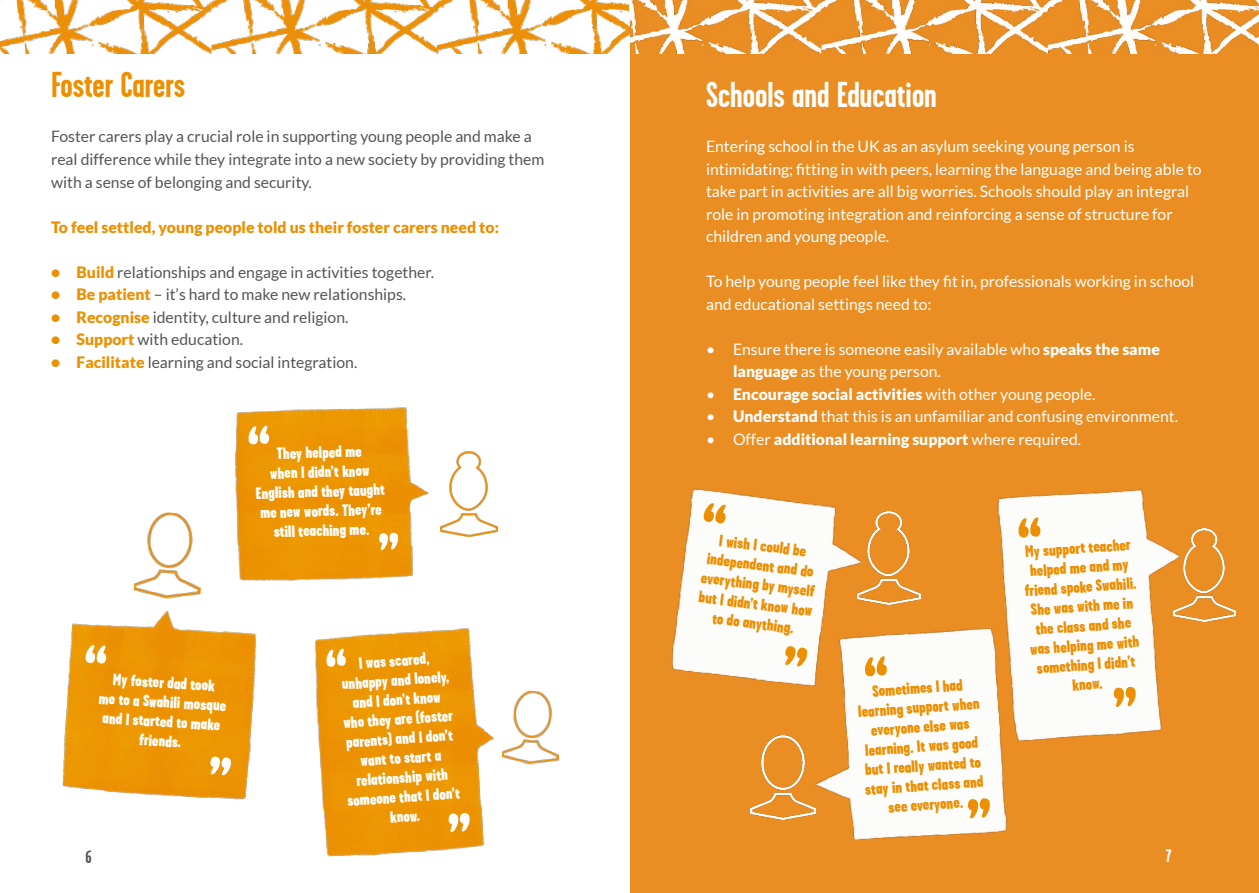
<style>
.page{position:relative;width:1259px;height:893px;background:#fff}
.page>*{position:absolute;margin:0;border:0;box-sizing:border-box;transform-origin:0 0}
.t1{font:700 36px "Garage Gothic";color:#fff}
.t2{font:700 36px "Garage Gothic";letter-spacing:-.005em;color:#ec8f01}
.t3{font:700 18px "Garage Gothic";color:#555454}
.t4{font:700 18px "Garage Gothic";color:#fff}
.t5{font:900 16.5px/19.5px "Garage Gothic";color:#ec8f01;text-align:center}
.t6{font:900 16.5px/19.5px "Garage Gothic";color:#fff;text-align:center}
.t7{font:15.75px/22.5px "Lato";color:#fff}
.t8{font:15.75px/22.5px "Lato";color:#555454}
.t9{font:900 15.75px "Lato";color:#fff}
.t10{font:900 15.75px "Lato";color:#ec8f01}
.s1{font-weight:900;color:#ec8f01}
.s2{font-weight:900}
.s3{font-weight:400}
</style>
<div class="page">
<div style="left:630px;top:53px;width:629px;height:840px;background:#ea8e23"></div>
<img style="left:0;top:0;width:1259px;height:53px">
<img style="left:235px;top:407px;width:194px;height:174px">
<svg style="left:379px;top:533px;width:19px;height:17px"></svg>
<svg style="left:248px;top:425px;width:21px;height:19px"></svg>
<img style="left:62px;top:611px;width:195px;height:189px">
<svg style="left:85px;top:644px;width:22px;height:20px"></svg>
<svg style="left:210px;top:756px;width:21px;height:20px"></svg>
<img style="left:315px;top:628px;width:179px;height:229px">
<svg style="left:326px;top:648px;width:20px;height:19px"></svg>
<svg style="left:448px;top:813px;width:22px;height:19px"></svg>
<img style="left:440px;top:452px;width:57px;height:84px">
<img style="left:502px;top:690px;width:58px;height:75px">
<img style="left:133px;top:512px;width:68px;height:87px">
<img style="left:795px;top:622px;width:225px;height:228px">
<img style="left:984px;top:476px;width:229px;height:271px">
<img style="left:664px;top:484px;width:203px;height:208px">
<svg style="left:703px;top:502px;width:24px;height:22px"></svg>
<svg style="left:865px;top:656px;width:22px;height:20px"></svg>
<svg style="left:1018px;top:517px;width:22px;height:21px"></svg>
<svg style="left:784px;top:646px;width:23px;height:21px"></svg>
<svg style="left:967px;top:798px;width:23px;height:21px"></svg>
<svg style="left:1113px;top:687px;width:22px;height:20px"></svg>
<img style="left:750px;top:736px;width:66px;height:84px">
<img style="left:1173px;top:529px;width:62px;height:92px">
<img style="left:858px;top:512px;width:62px;height:92px">
<h1 class="t2" style="left:51px;top:66px;width:136px">Foster Carers</h1>
<p class="t8" style="left:51px;top:125px;width:495px">Foster carers play a crucial role in supporting young people and make a real difference while they integrate into a new society by providing them with a sense of belonging and security.</p>
<p class="t10" style="left:51px;top:218px;width:449px">To feel settled, young people told us their foster carers need to:</p>
<p class="t8" style="left:51px;top:260px;width:385px"><span class="s1">• Build</span> relationships and engage in activities together.</p>
<p class="t8" style="left:51px;top:283px;width:357px"><span class="s1">• Be patient</span> – it’s hard to make new relationships.</p>
<p class="t8" style="left:51px;top:305px;width:299px"><span class="s1">• Recognise</span> identity, culture and religion.</p>
<p class="t8" style="left:51px;top:328px;width:194px"><span class="s1">• Support</span> with education.</p>
<p class="t8" style="left:51px;top:350px;width:308px"><span class="s1">• Facilitate</span> learning and social integration.</p>
<p class="t6" style="left:254px;top:444px;width:131px;rotate:-2deg">They helped me<br>when I didn’t know<br>English and they taught me new words. They’re still teaching me.</p>
<p class="t6" style="left:100px;top:669px;width:129px;rotate:3deg">My foster dad took<br>me to a Swahili mosque and I started to make friends.</p>
<p class="t3" style="left:86px;top:847px;width:8px">6</p>
<p class="t6" style="left:337px;top:654px;width:114px;rotate:-4deg">I was scared, unhappy and lonely, and I don’t know who they are (foster parents) and I don’t want to start a relationship with someone that I don’t know.</p>
<h1 class="t1" style="left:706px;top:75px;width:232px">Schools and Education</h1>
<p class="t7" style="left:706px;top:135px;width:497px">Entering school in the UK as an asylum seeking young person is intimidating; fitting in with peers, learning the language and being able to take part in activities are all big worries. Schools should play an integral role in promoting integration and reinforcing a sense of structure for children and young people.</p>
<p class="t7" style="left:706px;top:270px;width:490px">To help young people feel like they fit in, professionals working in school and educational settings need to:</p>
<p class="t7" style="left:733px;top:338px;width:428px;text-indent:-27px">• Ensure there is someone easily available who <span class="s2">speaks the same language</span> as the young person.</p>
<p class="t9" style="left:706px;top:385px;width:391px"><span class="s3">•</span> Encourage social activities <span class="s3">with other young people.</span></p>
<p class="t7" style="left:706px;top:405px;width:473px">• <span class="s2">Understand</span> that this is an unfamiliar and confusing environment.</p>
<p class="t9" style="left:706px;top:430px;width:377px"><span class="s3">• Offer</span> additional learning support <span class="s3">where required.</span></p>
<p class="t5" style="left:707px;top:529px;width:116px;rotate:7deg">I wish I could be independent and do everything by myself but I didn’t know how to do anything.</p>
<p class="t5" style="left:856px;top:682px;width:123px;rotate:-4deg">Sometimes I had learning support when everyone else was learning. It was good but I really wanted to stay in that class and see everyone.</p>
<p class="t5" style="left:1021px;top:542px;width:114px;rotate:-4deg">My support teacher helped me and my friend spoke Swahili.<br>She was with me in the class and she was helping me with something I didn’t know.</p>
<p class="t4" style="left:1165px;top:846px;width:7px">7</p>
</div>
